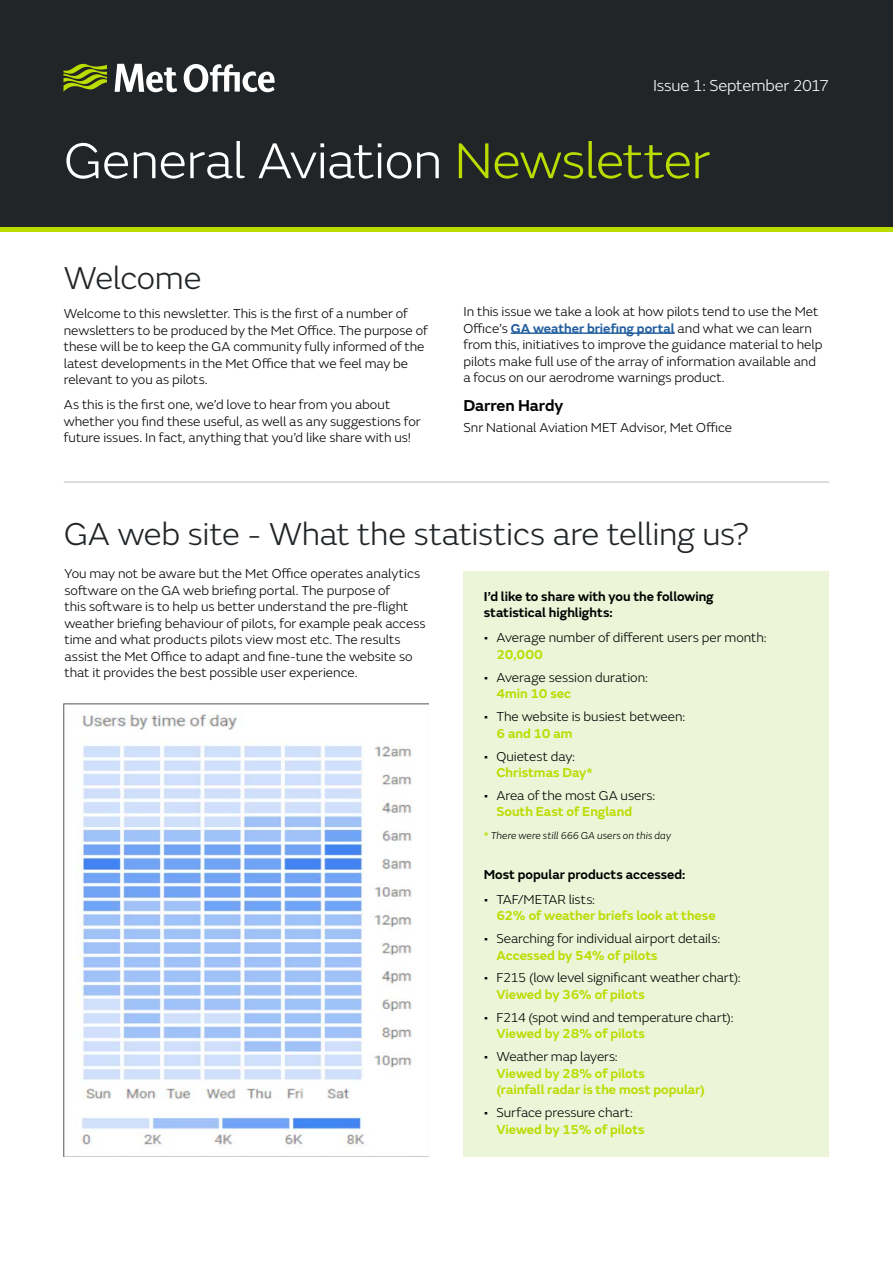
<style>
.page{position:relative;width:893px;height:1263px;background:#fff}
.page>*{position:absolute;margin:0;border:0;box-sizing:border-box;transform-origin:0 0}
.t1{font:300 52.5px "FS Emeric";letter-spacing:-.01em;color:#fff}
.t2{font:300 33px "FS Emeric";letter-spacing:-.01em;color:#212528}
.t3{font:300 16.5px "FS Emeric";letter-spacing:-.015em;color:#fff}
.t4{font:600 16.5px "FS Emeric";letter-spacing:-.01em;color:#000}
.t5{font:300 13.5px/16.5px "FS Emeric";color:#000}
.t6{font:600 13.5px/16.5px "FS Emeric";color:#bbdc00}
.t7{font:600 13.5px/16.5px "FS Emeric";color:#000}
.t8{font:italic 300 10.5px "FS Emeric";letter-spacing:.005em;color:#000}
.s1{color:#bbdc00}
.s2{font-weight:600;color:#215e9e}
.s3{font-weight:600;font-style:normal;color:#bbdc00}
</style>
<div class="page">
<div style="left:463px;top:571px;width:366px;height:586px;background:#ecf5d7"></div>
<div style="left:0;top:0;width:893px;height:231px;background:#212528"></div>
<svg style="left:115px;top:64px;width:160px;height:28px"></svg>
<svg style="left:63px;top:63px;width:44px;height:29px"></svg>
<hr style="left:0;top:228px;width:893px;height:4px;background:#bbdc00">
<hr style="left:64px;top:482px;width:765px;height:1px;background:#bcbbbc">
<img style="left:64px;top:704px;width:365px;height:452px">
<hr style="left:511px;top:332px;width:164px;height:2px;background:#215e9e">
<p class="t3" style="left:653px;top:74px;width:177px">Issue 1: September 2017</p>
<h1 class="t1" style="left:64px;top:125px;width:647px">General Aviation <span class="s1">Newsletter</span></h1>
<h2 class="t2" style="left:64px;top:255px;width:139px">Welcome</h2>
<p class="t5" style="left:64px;top:305px;width:365px">Welcome to this newsletter. This is the first of a number of newsletters to be produced by the Met Office. The purpose of these will be to keep the GA community fully informed of the latest developments in the Met Office that we feel may be relevant to you as pilots.</p>
<p class="t5" style="left:64px;top:396px;width:358px">As this is the first one, we’d love to hear from you about whether you find these useful, as well as any suggestions for future issues. In fact, anything that you’d like share with us!</p>
<p class="t5" style="left:463px;top:303px;width:360px">In this issue we take a look at how pilots tend to use the Met Office’s <span class="s2">GA weather briefing portal</span> and what we can learn from this, initiatives to improve the guidance material to help pilots make full use of the array of information available and a focus on our aerodrome warnings product.</p>
<p class="t4" style="left:463px;top:393px;width:101px">Darren Hardy</p>
<p class="t5" style="left:463px;top:419px;width:270px">Snr National Aviation MET Advisor, Met Office</p>
<h2 class="t2" style="left:64px;top:511px;width:686px">GA web site - What the statistics are telling us?</h2>
<p class="t5" style="left:64px;top:565px;width:363px">You may not be aware but the Met Office operates analytics software on the GA web briefing portal. The purpose of<br>this software is to help us better understand the pre-flight weather briefing behaviour of pilots, for example peak access time and what products pilots view most etc. The results assist the Met Office to adapt and fine-tune the website so that it provides the best possible user experience.</p>
<p class="t7" style="left:484px;top:587px;width:232px">I’d like to share with you the following statistical highlights:</p>
<p class="t5" style="left:484px;top:629px;width:285px">• Average number of different users per month:</p>
<p class="t6" style="left:496px;top:645px;width:48px">20,000</p>
<p class="t5" style="left:484px;top:668px;width:166px">• Average session duration:</p>
<p class="t6" style="left:496px;top:684px;width:76px">4min 10 sec</p>
<p class="t5" style="left:484px;top:708px;width:203px">• The website is busiest between:</p>
<p class="t6" style="left:496px;top:724px;width:78px">6 and 10 am</p>
<p class="t5" style="left:484px;top:747px;width:93px">• Quietest day:</p>
<p class="t6" style="left:496px;top:763px;width:98px">Christmas Day*</p>
<p class="t5" style="left:484px;top:786px;width:173px">• Area of the most GA users:</p>
<p class="t6" style="left:496px;top:803px;width:137px">South East of England</p>
<p class="t8" style="left:484px;top:829px;width:189px"><span class="s3">*</span> There were still 666 GA users on this day</p>
<p class="t7" style="left:484px;top:865px;width:203px">Most popular products accessed:</p>
<p class="t5" style="left:484px;top:890px;width:113px">• TAF/METAR lists:</p>
<p class="t6" style="left:496px;top:906px;width:221px">62% of weather briefs look at these</p>
<p class="t5" style="left:484px;top:930px;width:238px">• Searching for individual airport details:</p>
<p class="t6" style="left:496px;top:946px;width:163px">Accessed by 54% of pilots</p>
<p class="t5" style="left:484px;top:969px;width:258px">• F215 (low level significant weather chart):</p>
<p class="t6" style="left:496px;top:985px;width:150px">Viewed by 36% of pilots</p>
<p class="t5" style="left:484px;top:1008px;width:251px">• F214 (spot wind and temperature chart):</p>
<p class="t6" style="left:496px;top:1024px;width:150px">Viewed by 28% of pilots</p>
<p class="t5" style="left:484px;top:1048px;width:136px">• Weather map layers:</p>
<p class="t6" style="left:496px;top:1064px;width:210px">Viewed by 28% of pilots<br>(rainfall radar is the most popular)</p>
<p class="t5" style="left:484px;top:1104px;width:151px">• Surface pressure chart:</p>
<p class="t6" style="left:496px;top:1120px;width:150px">Viewed by 15% of pilots</p>
</div>
